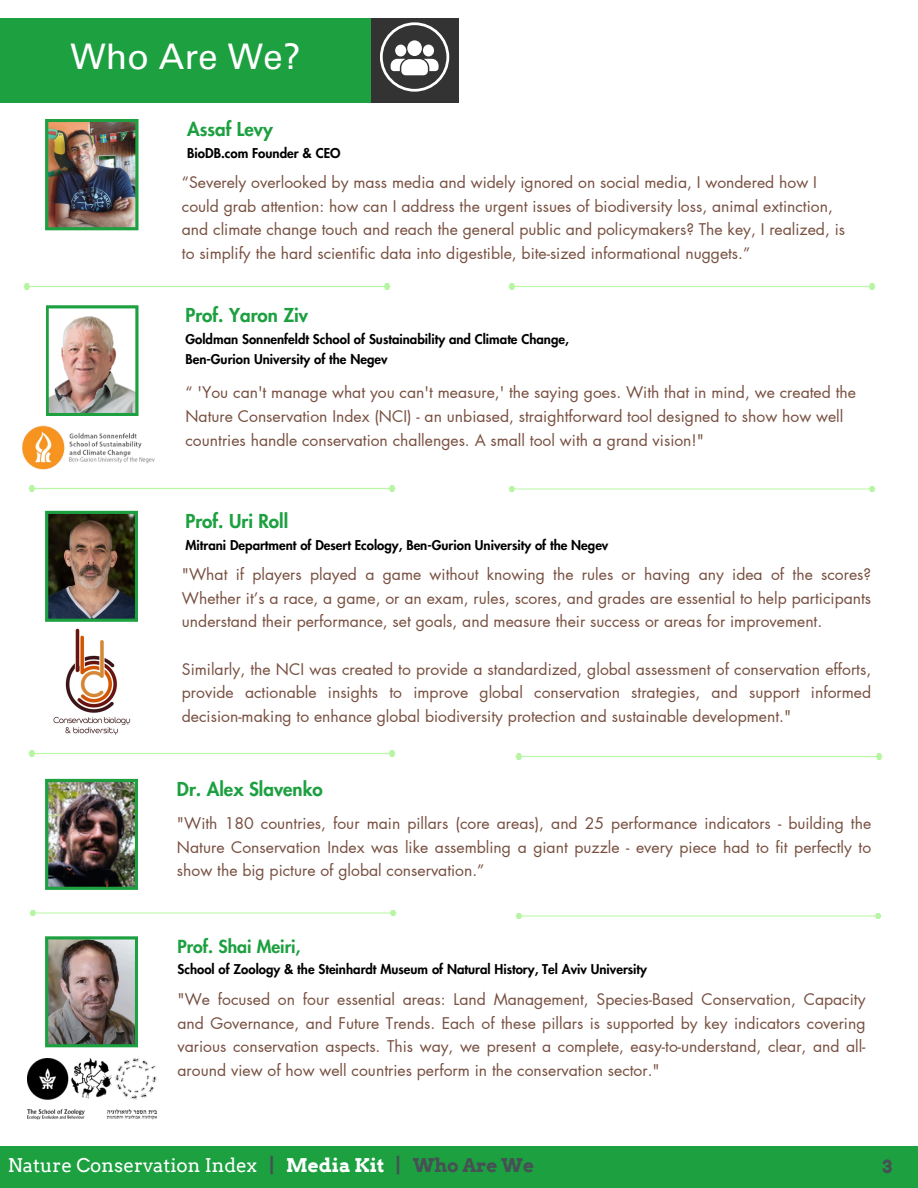
<style>
.page{position:relative;width:918px;height:1188px;background:#fff}
.page>*{position:absolute;margin:0;border:0;box-sizing:border-box;transform-origin:0 0}
.t1{font:35.4px "Univers LT Pro 55 Roman";color:#fff}
.t2{font:18.9px "Arvo";color:#fff}
.t3{font:800 18.75px "Futura LT Pro";color:#1ca040}
.t4{font:700 18.15px "Arvo";color:#475054}
.t5{font:800 17.55px "Futura LT Pro";color:#1ca040}
.t6{font:15.75px/23.7px "Futura LT Pro";color:#774f40;text-align:justify}
.t7{font:800 13.2px "Futura LT Pro";color:#000}
.s1{font-weight:700;color:#475054}
.s2{font-weight:700}
</style>
<div class="page">
<div style="left:0;top:18px;width:371px;height:85px;background:#1ca040"></div>
<div style="left:371px;top:18px;width:87px;height:85px;background:#333"></div>
<svg style="left:380px;top:22px;width:69px;height:70px"></svg>
<img style="left:45px;top:119px;width:93px;height:111px">
<img style="left:46px;top:305px;width:92px;height:111px">
<img style="left:45px;top:511px;width:93px;height:111px">
<div style="left:0;top:1147px;width:918px;height:41px;background:#1ca040"></div>
<img style="left:23px;top:284px;width:367px;height:5px">
<img style="left:508px;top:284px;width:367px;height:5px">
<img style="left:28px;top:486px;width:367px;height:5px">
<img style="left:22px;top:425px;width:133px;height:45px">
<img style="left:45px;top:779px;width:93px;height:111px">
<img style="left:45px;top:936px;width:93px;height:111px">
<img style="left:27px;top:1059px;width:129px;height:88px">
<img style="left:508px;top:486px;width:367px;height:6px">
<img style="left:28px;top:751px;width:367px;height:6px">
<img style="left:515px;top:754px;width:367px;height:5px">
<img style="left:29px;top:910px;width:367px;height:6px">
<img style="left:515px;top:913px;width:367px;height:6px">
<img style="left:53px;top:628px;width:78px;height:107px">
<h1 class="t1" style="left:71px;top:43px;width:231px">Who Are We?</h1>
<p class="t3" style="left:187px;top:120px;width:87px">Assaf Levy</p>
<p class="t7" style="left:187px;top:147px;width:155px">BioDB.com Founder &amp; CEO</p>
<p class="t6" style="left:182px;top:171px;width:665px;text-align:left">“Severely overlooked by mass media and widely ignored on social media, I wondered how I could grab attention: how can I address the urgent issues of biodiversity loss, animal extinction, and climate change touch and reach the general public and policymakers? The key, I realized, is to simplify the hard scientific data into digestible, bite-sized informational nuggets.”</p>
<h4 class="t3" style="left:185px;top:307px;width:124px">Prof. Yaron Ziv</h4>
<p class="t7" style="left:185px;top:333px;width:385px">Goldman Sonnenfeldt School of Sustainability and Climate Change,</p>
<p class="t7" style="left:185px;top:353px;width:204px">Ben-Gurion University of the Negev</p>
<p class="t6" style="left:185px;top:381px;width:672px;text-align:left">“ 'You can't manage what you can't measure,' the saying goes. With that in mind, we created the<br>Nature Conservation Index (NCI) - an unbiased, straightforward tool designed to show how well countries handle conservation challenges. A small tool with a grand vision!"</p>
<p class="t3" style="left:185px;top:512px;width:104px">Prof. Uri Roll</p>
<p class="t7" style="left:185px;top:539px;width:424px">Mitrani Department of Desert Ecology, Ben-Gurion University of the Negev</p>
<p class="t6" style="left:182px;top:563px;width:691px">"What if players played a game without knowing the rules or having any idea of the scores?<br>Whether it’s a race, a game, or an exam, rules, scores, and grades are essential to help participants understand their performance, set goals, and measure their success or areas for improvement.</p>
<h4 class="t6" style="left:182px;top:658px;width:691px">Similarly, the NCI was created to provide a standardized, global assessment of conservation efforts, provide actionable insights to improve global conservation strategies, and support informed decision-making to enhance global biodiversity protection and sustainable development."</h4>
<p class="t3" style="left:177px;top:781px;width:147px">Dr. Alex Slavenko</p>
<p class="t6" style="left:177px;top:812px;width:696px">"With 180 countries, four main pillars (core areas), and 25 performance indicators - building the Nature Conservation Index was like assembling a giant puzzle - every piece had to fit perfectly to show the big picture of global conservation.”</p>
<p class="t5" style="left:178px;top:939px;width:125px">Prof. Shai Meiri,</p>
<h2 class="t7" style="left:178px;top:964px;width:471px">School of Zoology &amp; the Steinhardt Museum of Natural History, Tel Aviv University</h2>
<h4 class="t6" style="left:178px;top:988px;width:690px">"We focused on four essential areas: Land Management, Species-Based Conservation, Capacity and Governance, and Future Trends. Each of these pillars is supported by key indicators covering various conservation aspects. This way, we present a complete, easy-to-understand, clear, and all&shy;around view of how well countries perform in the conservation sector."</h4>
<p class="t2" style="left:8px;top:1154px;width:528px">Nature Conservation Index <span class="s1">|</span> <span class="s2">Media Kit</span> <span class="s1">| Who Are We</span></p>
<h4 class="t4" style="left:882px;top:1155px;width:11px">3</h4>
</div>
